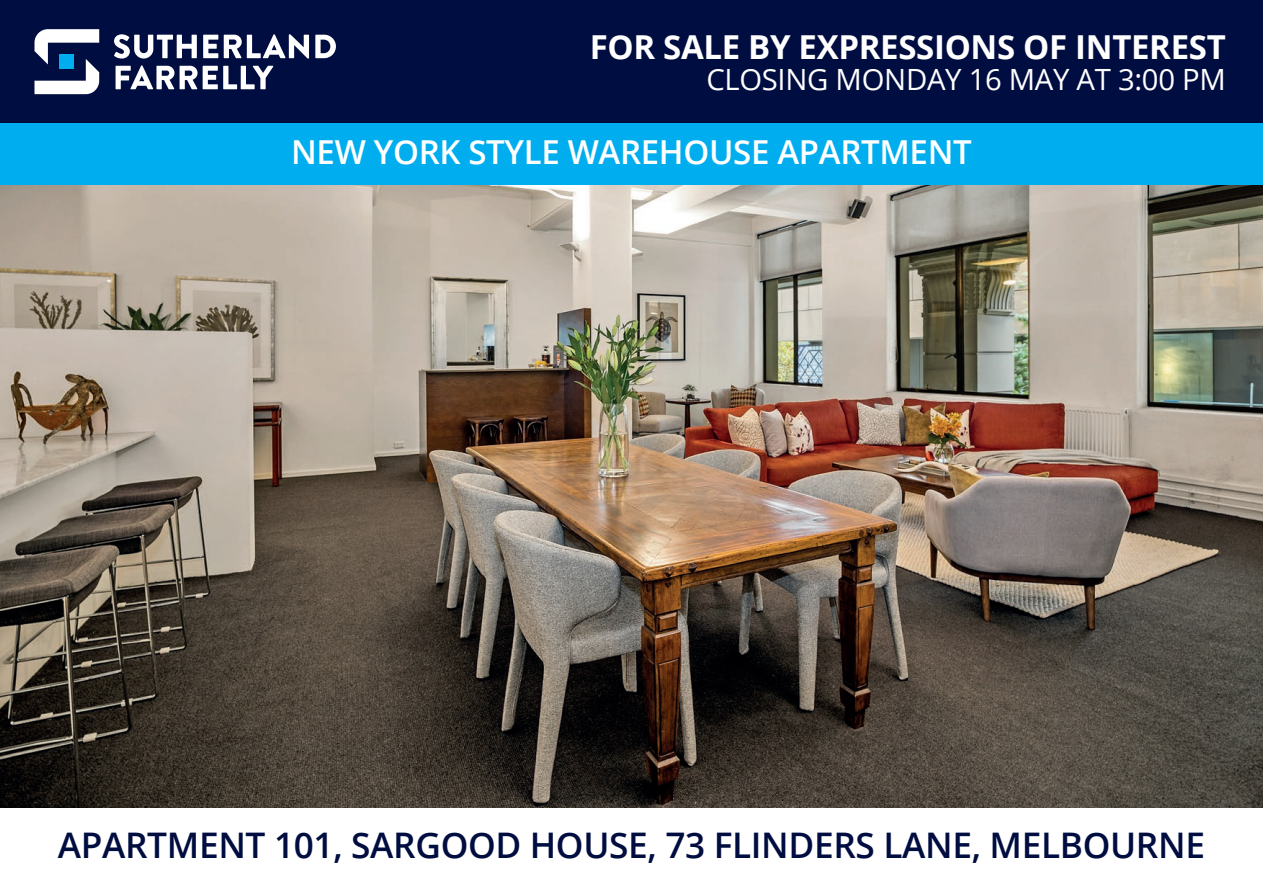
<style>
.page{position:relative;width:1263px;height:893px;background:#fff}
.page>*{position:absolute;margin:0;border:0;box-sizing:border-box;transform-origin:0 0}
.t1{font:600 35.25px "Open Sans";letter-spacing:-.01em;color:#000d40}
.t2{font:700 33px "Open Sans";letter-spacing:-.01em;color:#fff}
.t3{font:600 33px "Open Sans";letter-spacing:-.01em;color:#fff}
.t4{font:29.25px "Open Sans";letter-spacing:-.01em;color:#fff}
</style>
<div class="page">
<img style="left:0;top:184px;width:1263px;height:624px">
<div style="left:0;top:0;width:1263px;height:123px;background:#000d40"></div>
<svg style="left:34px;top:29px;width:65px;height:65px"></svg>
<svg style="left:114px;top:34px;width:83px;height:25px"></svg>
<svg style="left:203px;top:35px;width:15px;height:23px"></svg>
<svg style="left:224px;top:34px;width:85px;height:25px"></svg>
<svg style="left:315px;top:35px;width:21px;height:23px"></svg>
<svg style="left:116px;top:65px;width:58px;height:24px"></svg>
<svg style="left:180px;top:66px;width:93px;height:23px"></svg>
<div style="left:0;top:123px;width:1263px;height:61px;background:#00aeef"></div>
<p class="t2" style="left:590px;top:24px;width:638px">FOR SALE BY EXPRESSIONS OF INTEREST</p>
<p class="t4" style="left:706px;top:59px;width:521px">CLOSING MONDAY 16 MAY AT 3:00 PM</p>
<p class="t3" style="left:291px;top:129px;width:682px">NEW YORK STYLE WAREHOUSE APARTMENT</p>
<p class="t1" style="left:58px;top:821px;width:1149px">APARTMENT 101, SARGOOD HOUSE, 73 FLINDERS LANE, MELBOURNE</p>
</div>
